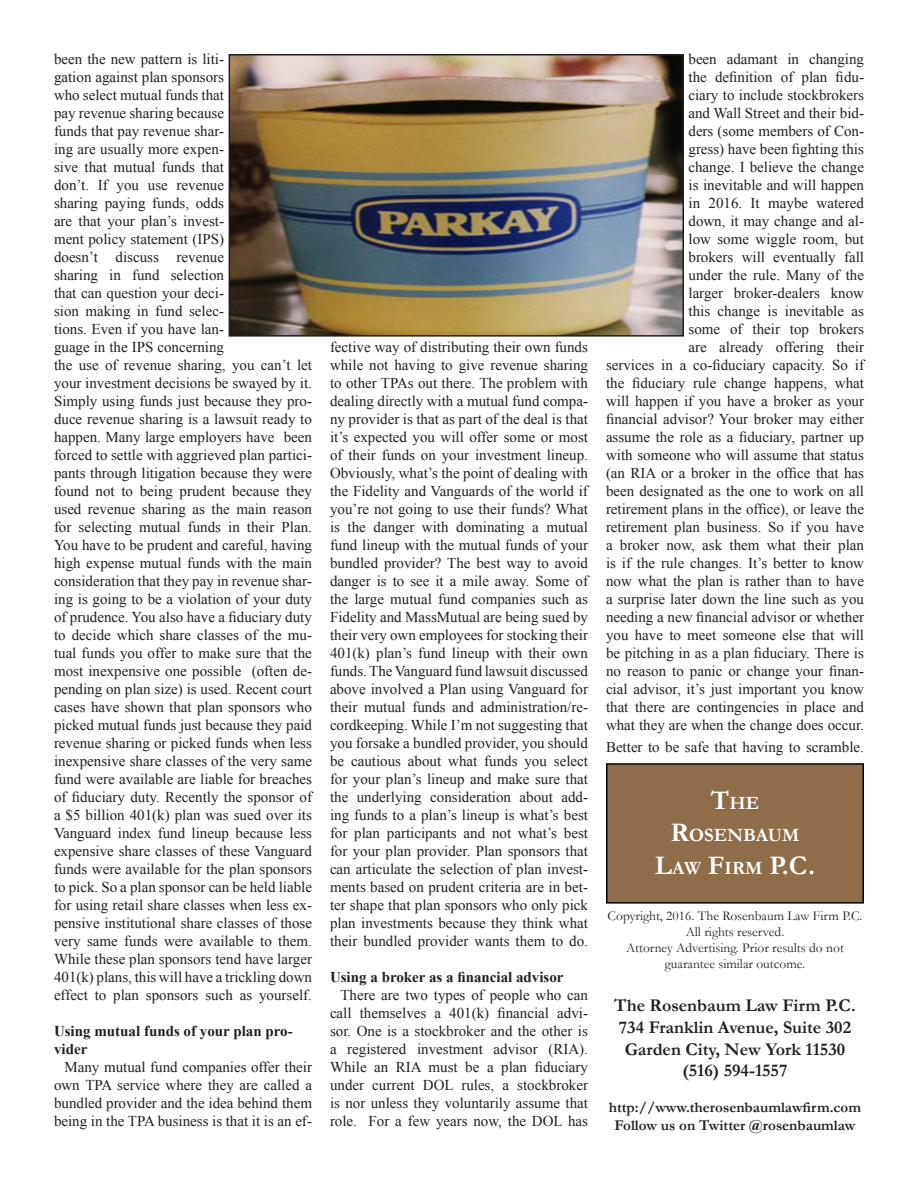
<style>
.page{position:relative;width:918px;height:1188px;background:#fff}
.page>*{position:absolute;margin:0;border:0;box-sizing:border-box;transform-origin:0 0}
.t1{font:700 27px "Garamond";color:#fff}
.t2{font:700 18.9px "Garamond";color:#fff}
.t3{font:700 18px "Garamond";color:#231f20}
.t4{font:15px/18px "Times New Roman";color:#231f20;text-align:justify}
.t5{font:700 15px/18px "Times New Roman";color:#231f20}
.t6{font:700 15px "Garamond";color:#231f20}
.t7{font:13.5px/16.2px "Garamond";color:#231f20;text-align:center}
.s1{font-size:27px}
.s2{font-size:18.9px}
</style>
<div class="page">
<div style="left:607px;top:764px;width:256px;height:139px;background:#8e6d4b"></div>
<div style="left:606px;top:763px;width:258px;height:141px;border:2px solid #000400"></div>
<img style="left:232px;top:57px;width:449px;height:277px">
<div style="left:229px;top:54px;width:455px;height:283px;border:2px solid #231f20"></div>
<p class="t4" style="left:54px;top:50px;width:260px;text-align:left">been the new pattern is liti-<br>gation against plan sponsors<br>who select mutual funds that<br>pay revenue sharing because<br>funds that pay revenue shar-<br>ing are usually more expen-<br>sive that mutual funds that<br>don’t. If you use revenue<br>sharing paying funds, odds<br>are that your plan’s invest-<br>ment policy statement (IPS)<br>doesn’t discuss revenue<br>sharing in fund selection<br>that can question your deci-<br>sion making in fund selec-<br>tions. Even if you have lan-<br>guage in the IPS concerning<br>the use of revenue sharing, you can’t let your investment decisions be swayed by it.<br>Simply using funds just because they pro&shy;duce revenue sharing is a lawsuit ready to happen. Many large employers have been forced to settle with aggrieved plan partici&shy;pants through litigation because they were found not to being prudent because they used revenue sharing as the main reason for selecting mutual funds in their Plan.<br>You have to be prudent and careful, having high expense mutual funds with the main consideration that they pay in revenue shar&shy;ing is going to be a violation of your duty of prudence. You also have a fiduciary duty to decide which share classes of the mu&shy;tual funds you offer to make sure that the most inexpensive one possible (often de&shy;pending on plan size) is used. Recent court cases have shown that plan sponsors who picked mutual funds just because they paid revenue sharing or picked funds when less inexpensive share classes of the very same fund were available are liable for breaches of fiduciary duty. Recently the sponsor of a $5 billion 401(k) plan was sued over its Vanguard index fund lineup because less expensive share classes of these Vanguard funds were available for the plan sponsors to pick. So a plan sponsor can be held liable for using retail share classes when less ex&shy;pensive institutional share classes of those very same funds were available to them.<br>While these plan sponsors tend have larger 401(k) plans, this will have a trickling down effect to plan sponsors such as yourself.</p>
<p class="t5" style="left:54px;top:1022px;width:240px">Using mutual funds of your plan pro&shy;vider</p>
<p class="t4" style="left:54px;top:1058px;width:260px;text-indent:10px">Many mutual fund companies offer their own TPA service where they are called a bundled provider and the idea behind them being in the TPA business is that it is an ef-</p>
<p class="t4" style="left:330px;top:337px;width:260px">fective way of distributing their own funds while not having to give revenue sharing to other TPAs out there. The problem with dealing directly with a mutual fund compa&shy;ny provider is that as part of the deal is that it’s expected you will offer some or most of their funds on your investment lineup.<br>Obviously, what’s the point of dealing with the Fidelity and Vanguards of the world if you’re not going to use their funds? What is the danger with dominating a mutual fund lineup with the mutual funds of your bundled provider? The best way to avoid danger is to see it a mile away. Some of the large mutual fund companies such as Fidelity and MassMutual are being sued by their very own employees for stocking their 401(k) plan’s fund lineup with their own funds. The Vanguard fund lawsuit discussed above involved a Plan using Vanguard for their mutual funds and administration/re&shy;cordkeeping. While I’m not suggesting that you forsake a bundled provider, you should be cautious about what funds you select for your plan’s lineup and make sure that the underlying consideration about add&shy;ing funds to a plan’s lineup is what’s best for plan participants and not what’s best for your plan provider. Plan sponsors that can articulate the selection of plan invest&shy;ments based on prudent criteria are in bet&shy;ter shape that plan sponsors who only pick plan investments because they think what their bundled provider wants them to do.</p>
<p class="t5" style="left:330px;top:967px;width:235px">Using a broker as a financial advisor</p>
<p class="t4" style="left:330px;top:985px;width:260px;text-indent:10px">There are two types of people who can call themselves a 401(k) financial advi&shy;sor. One is a stockbroker and the other is a registered investment advisor (RIA).<br>While an RIA must be a plan fiduciary under current DOL rules, a stockbroker is nor unless they voluntarily assume that role. For a few years now, the DOL has</p>
<p class="t4" style="left:606px;top:50px;width:260px;text-align:right">been adamant in changing<br>the definition of plan fidu-<br>ciary to include stockbrokers<br>and Wall Street and their bid-<br>ders (some members of Con-<br>gress) have been fighting this<br>change. I believe the change<br>is inevitable and will happen<br>in 2016. It maybe watered<br>down, it may change and al-<br>low some wiggle room, but<br>brokers will eventually fall<br>under the rule. Many of the<br>larger broker-dealers know<br>this change is inevitable as<br>some of their top brokers<br>are already offering their<br>services in a co-fiduciary capacity. So if the fiduciary rule change happens, what will happen if you have a broker as your financial advisor? Your broker may either assume the role as a fiduciary, partner up with someone who will assume that status (an RIA or a broker in the office that has been designated as the one to work on all retirement plans in the office), or leave the retirement plan business. So if you have a broker now, ask them what their plan is if the rule changes. It’s better to know now what the plan is rather than to have a surprise later down the line such as you needing a new financial advisor or whether you have to meet someone else that will be pitching in as a plan fiduciary. There is no reason to panic or change your finan&shy;cial advisor, it’s just important you know that there are contingencies in place and what they are when the change does occur.</p>
<p class="t4" style="left:606px;top:738px;width:260px">Better to be safe that having to scramble.</p>
<p class="t2" style="left:711px;top:792px;width:50px"><span class="s1">T</span>HE</p>
<p class="t2" style="left:670px;top:824px;width:131px"><span class="s1">R</span>OSENBAUM</p>
<p class="t1" style="left:655px;top:849px;width:162px">L<span class="s2">AW</span> F<span class="s2">IRM</span> P.C.</p>
<p class="t7" style="left:608px;top:907px;width:256px">Copyright, 2016. The Rosenbaum Law Firm P.C.<br>All rights reserved.</p>
<p class="t7" style="left:626px;top:940px;width:219px">Attorney Advertising. Prior results do not</p>
<p class="t7" style="left:665px;top:956px;width:142px">guarantee similar outcome.</p>
<p class="t3" style="left:614px;top:995px;width:243px">The Rosenbaum Law Firm P.C.</p>
<p class="t3" style="left:619px;top:1017px;width:234px">734 Franklin Avenue, Suite 302</p>
<p class="t3" style="left:625px;top:1038px;width:222px">Garden City, New York 11530</p>
<p class="t3" style="left:682px;top:1060px;width:107px">(516) 594-1557</p>
<p class="t6" style="left:609px;top:1099px;width:254px">http://www.therosenbaumlawfirm.com</p>
<p class="t6" style="left:614px;top:1117px;width:243px">Follow us on Twitter @rosenbaumlaw</p>
</div>
